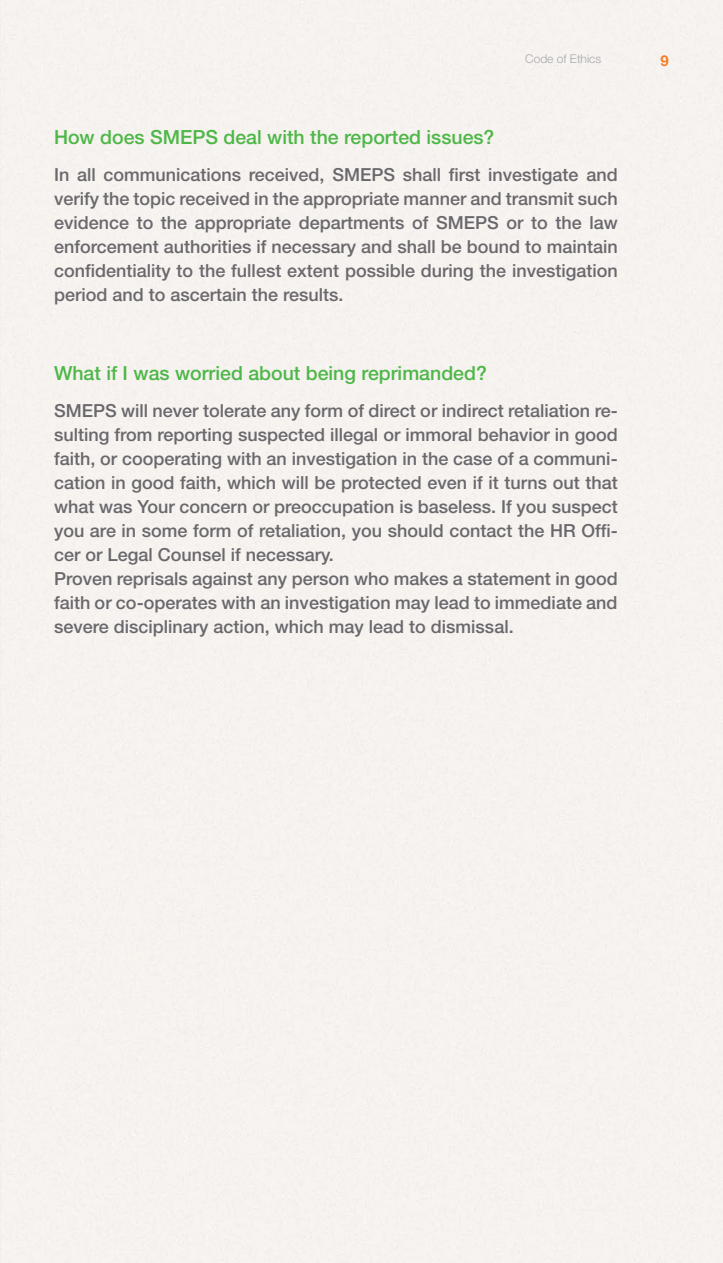
<style>
.page{position:relative;width:723px;height:1263px;background:#fff}
.page>*{position:absolute;margin:0;border:0;box-sizing:border-box;transform-origin:0 0}
.Paragraph_Style_1{font:500 19.5px "Helvetica Neue";color:#4db748}
.textE{font:500 18px/24px "Helvetica Neue";color:#6b686d;text-align:justify}
.t1{font:700 15px "Helvetica Neue";color:#f57e25}
.t2{font:300 12px "Helvetica Neue";color:#a8a7ad}
</style>
<div class="page">
<p class="t2" style="left:525px;top:52px;width:78px">Code of Ethics</p>
<p class="t1" style="left:660px;top:51px;width:10px">9</p>
<p class="Paragraph_Style_1" style="left:54px;top:125px;width:442px">How does SMEPS deal with the reported issues?</p>
<p class="textE" style="left:54px;top:162px;width:565px">In all communications received, SMEPS shall first investigate and verify the topic received in the appropriate manner and transmit such evidence to the appropriate departments of SMEPS or to the law enforcement authorities if necessary and shall be bound to maintain confidentiality to the fullest extent possible during the investigation period and to ascertain the results.</p>
<p class="Paragraph_Style_1" style="left:54px;top:361px;width:434px">What if I was worried about being reprimanded?</p>
<p class="textE" style="left:54px;top:398px;width:565px">SMEPS will never tolerate any form of direct or indirect retaliation re&shy;sulting from reporting suspected illegal or immoral behavior in good faith, or cooperating with an investigation in the case of a communi&shy;cation in good faith, which will be protected even if it turns out that what was Your concern or preoccupation is baseless. If you suspect you are in some form of retaliation, you should contact the HR Offi&shy;cer or Legal Counsel if necessary.</p>
<p class="textE" style="left:54px;top:566px;width:565px">Proven reprisals against any person who makes a statement in good faith or co-operates with an investigation may lead to immediate and severe disciplinary action, which may lead to dismissal.</p>
</div>
